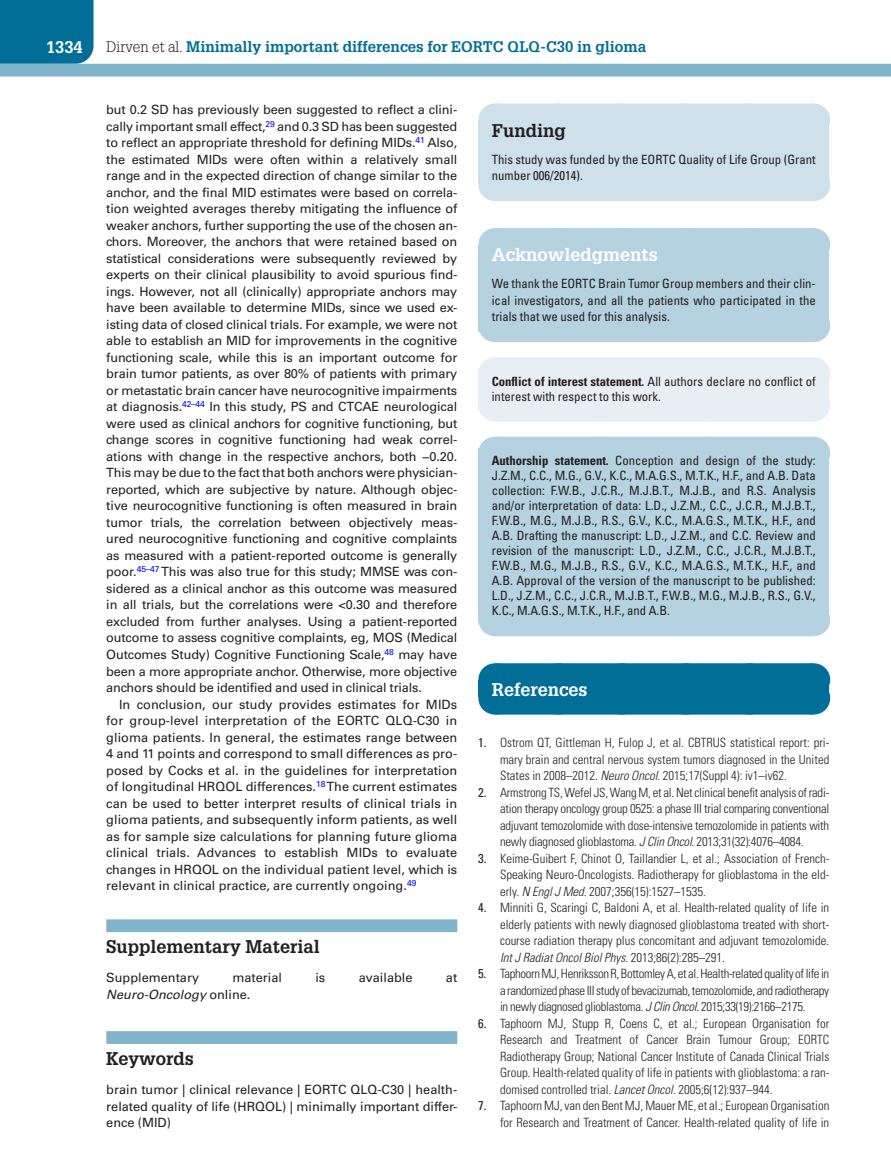
<style>
.page{position:relative;width:891px;height:1175px;background:#fff}
.page>*{position:absolute;margin:0;border:0;box-sizing:border-box;transform-origin:0 0}
.t1{font:700 18px "Glypha LT Std";color:#231f20}
.t2{font:700 18px "Glypha LT Std";color:#fff}
.t3{font:700 16.5px "Glypha LT Std";color:#fff}
.t4{font:700 15px "Glypha LT Std";color:#006e96}
.t5{font:12.75px/16.5px "Univers LT Std";color:#231f20;text-align:justify}
.t6{font:300 condensed 12.75px/16.5px "Univers LT Std";color:#231f20;text-align:justify}
.t7{font:condensed 12.75px/15px "Univers LT Std";color:#231f20}
.t8{font:italic 12.75px "Univers LT Std";color:#231f20}
.s1{font-weight:300;color:#231f20}
.s2{font-style:normal}
.s3{font-weight:700}
.s4{font-weight:400}
.s5{font-style:italic}
</style>
<div class="page">
<div style="left:0;top:0;width:94px;height:64px;background:#006e96"></div>
<div style="left:0;top:64px;width:891px;height:12px;background:#7fb4ca"></div>
<div style="left:106px;top:919px;width:351px;height:13px;background:#7fb4ca"></div>
<div style="left:106px;top:1031px;width:351px;height:12px;background:#7fb4ca"></div>
<div style="left:478px;top:121px;width:351px;height:33px;background:#cee0ea"></div>
<div style="left:495px;top:104px;width:318px;height:32px;background:#cee0ea"></div>
<hr style="left:813px;top:104px;width:1px;height:32px;background:#cee0ea">
<div style="left:478px;top:151px;width:351px;height:33px;background:#cee0ea"></div>
<div style="left:495px;top:168px;width:318px;height:33px;background:#cee0ea"></div>
<hr style="left:813px;top:168px;width:1px;height:33px;background:#cee0ea">
<div style="left:478px;top:245px;width:351px;height:32px;background:#b4d2df"></div>
<div style="left:495px;top:228px;width:318px;height:33px;background:#b4d2df"></div>
<hr style="left:813px;top:228px;width:1px;height:33px;background:#b4d2df">
<div style="left:478px;top:274px;width:351px;height:57px;background:#b4d2df"></div>
<div style="left:495px;top:309px;width:318px;height:33px;background:#b4d2df"></div>
<hr style="left:813px;top:309px;width:1px;height:33px;background:#b4d2df">
<div style="left:478px;top:369px;width:351px;height:40px;background:#e8eff4"></div>
<div style="left:495px;top:357px;width:318px;height:33px;background:#e8eff4"></div>
<hr style="left:813px;top:357px;width:1px;height:33px;background:#e8eff4">
<div style="left:495px;top:388px;width:318px;height:34px;background:#e8eff4"></div>
<hr style="left:813px;top:388px;width:1px;height:34px;background:#e8eff4">
<div style="left:478px;top:448px;width:351px;height:175px;background:#b4d2df"></div>
<div style="left:495px;top:436px;width:318px;height:34px;background:#b4d2df"></div>
<svg style="left:601px;top:436px;width:159px;height:1px"></svg>
<hr style="left:813px;top:436px;width:1px;height:34px;background:#b4d2df">
<div style="left:495px;top:603px;width:318px;height:33px;background:#b4d2df"></div>
<hr style="left:813px;top:603px;width:1px;height:33px;background:#b4d2df">
<div style="left:478px;top:680px;width:351px;height:17px;background:#006e96"></div>
<div style="left:495px;top:663px;width:318px;height:33px;background:#006e96"></div>
<hr style="left:813px;top:663px;width:1px;height:33px;background:#006e96">
<div style="left:495px;top:681px;width:318px;height:33px;background:#006e96"></div>
<svg style="left:558px;top:663px;width:223px;height:1px"></svg>
<hr style="left:813px;top:681px;width:1px;height:33px;background:#006e96">
<p class="t3" style="left:46px;top:37px;width:38px">1334</p>
<p class="t4" style="left:106px;top:37px;width:542px"><span class="s1">Dirven et al.</span> Minimally important differences for EORTC QLQ-C30 in glioma</p>
<p class="t5" style="left:106px;top:102px;width:353px">but 0.2 SD has previously been suggested to reflect a clini&shy;cally important small effect,<sup>29</sup> and 0.3 SD has been suggested to reflect an appropriate threshold for defining MIDs.<sup>41</sup> Also, the estimated MIDs were often within a relatively small range and in the expected direction of change similar to the anchor, and the final MID estimates were based on correla&shy;tion weighted averages thereby mitigating the influence of weaker anchors, further supporting the use of the chosen an&shy;chors. Moreover, the anchors that were retained based on statistical considerations were subsequently reviewed by experts on their clinical plausibility to avoid spurious find&shy;ings. However, not all (clinically) appropriate anchors may have been available to determine MIDs, since we used ex&shy;isting data of closed clinical trials. For example, we were not able to establish an MID for improvements in the cognitive functioning scale, while this is an important outcome for brain tumor patients, as over 80% of patients with primary or metastatic brain cancer have neurocognitive impairments at diagnosis.<sup>42–44</sup> In this study, PS and CTCAE neurological were used as clinical anchors for cognitive functioning, but change scores in cognitive functioning had weak correl&shy;ations with change in the respective anchors, both −0.20.<br>This may be due to the fact that both anchors were physician&shy;reported, which are subjective by nature. Although objec&shy;tive neurocognitive functioning is often measured in brain tumor trials, the correlation between objectively meas&shy;ured neurocognitive functioning and cognitive complaints as measured with a patient-reported outcome is generally poor.<sup>45–47</sup> This was also true for this study; MMSE was con&shy;sidered as a clinical anchor as this outcome was measured in all trials, but the correlations were &lt;0.30 and therefore excluded from further analyses. Using a patient-reported outcome to assess cognitive complaints, eg, MOS (Medical Outcomes Study) Cognitive Functioning Scale,<sup>48</sup> may have been a more appropriate anchor. Otherwise, more objective anchors should be identified and used in clinical trials.</p>
<p class="t5" style="left:106px;top:696px;width:353px;text-indent:13px">In conclusion, our study provides estimates for MIDs for group-level interpretation of the EORTC QLQ-C30 in glioma patients. In general, the estimates range between 4 and 11 points and correspond to small differences as pro&shy;posed by Cocks et al. in the guidelines for interpretation of longitudinal HRQOL differences.<sup>18</sup> The current estimates can be used to better interpret results of clinical trials in glioma patients, and subsequently inform patients, as well as for sample size calculations for planning future glioma clinical trials. Advances to establish MIDs to evaluate changes in HRQOL on the individual patient level, which is relevant in clinical practice, are currently ongoing.<sup>49</sup></p>
<h1 class="t1" style="left:106px;top:935px;width:215px">Supplementary Material</h1>
<p class="t5" style="left:106px;top:969px;width:94px">Supplementary</p>
<p class="t5" style="left:232px;top:969px;width:51px">material</p>
<p class="t5" style="left:315px;top:969px;width:11px">is</p>
<p class="t5" style="left:359px;top:969px;width:55px">available</p>
<p class="t5" style="left:446px;top:969px;width:13px">at</p>
<p class="t8" style="left:106px;top:986px;width:146px">Neuro-Oncology <span class="s2">online.</span></p>
<h1 class="t1" style="left:106px;top:1047px;width:89px">Keywords</h1>
<p class="t5" style="left:106px;top:1081px;width:352px">brain tumor | clinical relevance | EORTC QLQ-C30 | health&shy;related quality of life (HRQOL) | minimally important differ&shy;ence (MID)</p>
<h1 class="t1" style="left:492px;top:119px;width:76px">Funding</h1>
<p class="t7" style="left:492px;top:151px;width:325px;line-height:16.5px">This study was funded by the EORTC Quality of Life Group (Grant number 006/2014).</p>
<h1 class="t2" style="left:492px;top:243px;width:168px">Acknowledgments</h1>
<p class="t7" style="left:492px;top:275px;width:326px;line-height:16.5px;text-align:justify">We thank the EORTC Brain Tumor Group members and their clin&shy;ical investigators, and all the patients who participated in the trials that we used for this analysis.</p>
<p class="t7" style="left:492px;top:373px;width:326px"><span class="s3">Conflict of interest statement.</span> All authors declare no conflict of interest with respect to this work.</p>
<p class="t7" style="left:492px;top:453px;width:326px;text-align:justify"><span class="s3">Authorship statement.</span> Conception and design of the study:<br>J.Z.M., C.C., M.G., G.V., K.C., M.A.G.S., M.T.K., H.F., and A.B. Data collection: F.W.B., J.C.R., M.J.B.T., M.J.B., and R.S. Analysis and/or interpretation of data: L.D., J.Z.M., C.C., J.C.R., M.J.B.T., F.W.B., M.G., M.J.B., R.S., G.V., K.C., M.A.G.S., M.T.K., H.F., and A.B. Drafting the manuscript: L.D., J.Z.M., and C.C. Review and revision of the manuscript: L.D., J.Z.M., C.C., J.C.R., M.J.B.T., F.W.B., M.G., M.J.B., R.S., G.V., K.C., M.A.G.S., M.T.K., H.F., and A.B. Approval of the version of the manuscript to be published:<br>L.D., J.Z.M., C.C., J.C.R., M.J.B.T., F.W.B., M.G., M.J.B., R.S., G.V., K.C., M.A.G.S., M.T.K., H.F., and A.B.</p>
<h1 class="t2" style="left:492px;top:678px;width:97px">References</h1>
<p class="t6" style="left:500px;top:734px;width:331px;text-indent:-22px"><span class="s4">1.</span> Ostrom QT, Gittleman H, Fulop J, et al. CBTRUS statistical report: pri&shy;mary brain and central nervous system tumors diagnosed in the United States in 2008–2012. <span class="s5">Neuro Oncol</span>. 2015;17(Suppl 4): iv1–iv62.</p>
<p class="t6" style="left:500px;top:784px;width:331px;text-indent:-22px"><span class="s4">2.</span> Armstrong TS, Wefel JS, Wang M, et al. Net clinical benefit analysis of radi&shy;ation therapy oncology group 0525: a phase III trial comparing conventional adjuvant temozolomide with dose-intensive temozolomide in patients with newly diagnosed glioblastoma. <span class="s5">J Clin Oncol.</span> 2013;31(32):4076–4084.</p>
<p class="t6" style="left:500px;top:850px;width:331px;text-indent:-22px"><span class="s4">3.</span> Keime-Guibert F, Chinot O, Taillandier L, et al.; Association of French-Speaking Neuro-Oncologists. Radiotherapy for glioblastoma in the eld&shy;erly. <span class="s5">N Engl J Med.</span> 2007;356(15):1527–1535.</p>
<p class="t6" style="left:500px;top:899px;width:331px;text-indent:-22px"><span class="s4">4.</span> Minniti G, Scaringi C, Baldoni A, et al. Health-related quality of life in elderly patients with newly diagnosed glioblastoma treated with short&shy;course radiation therapy plus concomitant and adjuvant temozolomide.<br><span class="s5">Int J Radiat Oncol Biol Phys.</span> 2013;86(2):285–291.</p>
<p class="t6" style="left:500px;top:965px;width:331px;text-indent:-22px"><span class="s4">5.</span> Taphoorn MJ, Henriksson R, Bottomley A, et al. Health-related quality of life in a randomized phase III study of bevacizumab, temozolomide, and radiotherapy in newly diagnosed glioblastoma. <span class="s5">J Clin Oncol.</span> 2015;33(19):2166–2175.</p>
<p class="t6" style="left:500px;top:1015px;width:331px;text-indent:-22px"><span class="s4">6.</span> Taphoorn MJ, Stupp R, Coens C, et al.; European Organisation for Research and Treatment of Cancer Brain Tumour Group; EORTC Radiotherapy Group; National Cancer Institute of Canada Clinical Trials Group. Health-related quality of life in patients with glioblastoma: a ran&shy;domised controlled trial. <span class="s5">Lancet Oncol.</span> 2005;6(12):937–944.</p>
<p class="t6" style="left:478px;top:1097px;width:353px;text-align:right"><span class="s4">7.</span> Taphoorn MJ, van den Bent MJ, Mauer ME, et al.; European Organisation for Research and Treatment of Cancer. Health-related quality of life in</p>
</div>
